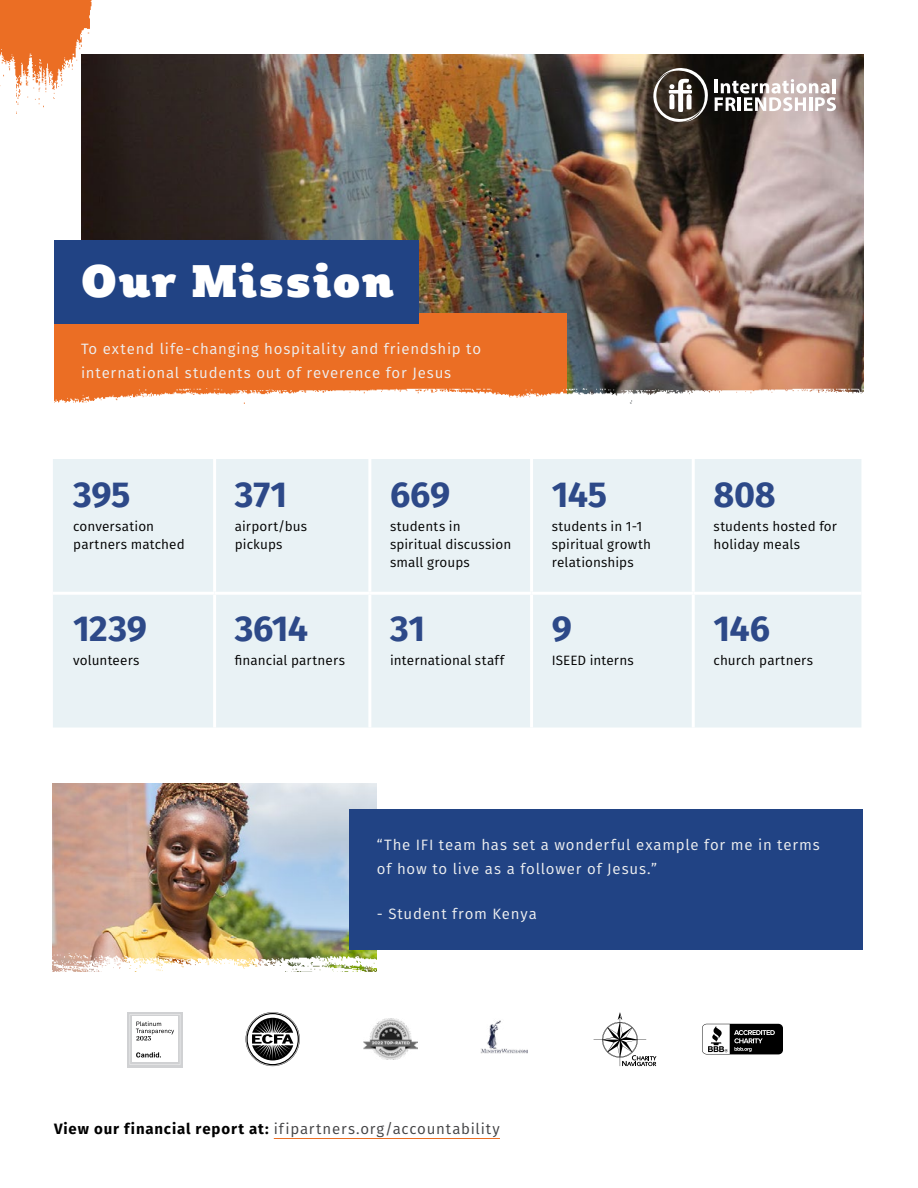
<style>
.page{position:relative;width:918px;height:1188px;background:#fff}
.page>*{position:absolute;margin:0;border:0;box-sizing:border-box;transform-origin:0 0}
.t1{font:45px "Plume Ad";letter-spacing:.055em;color:#fff}
.t2{font:700 36px "Fira Sans";letter-spacing:-.01em;color:#2d4988}
.t3{font:15px/24px "Fira Sans";letter-spacing:.055em;color:#eeeff0}
.t4{font:15px "Fira Sans";letter-spacing:.05em;color:#434345}
.t5{font:13.5px/18px "Fira Sans";letter-spacing:.01em;color:#000}
.s1{font-weight:700;color:#000}
</style>
<div class="page">
<img style="left:0;top:0;width:92px;height:114px">
<img style="left:81px;top:54px;width:783px;height:332px">
<div style="left:54px;top:313px;width:513px;height:96px;background:#eb6e24"></div>
<div style="left:54px;top:240px;width:364px;height:84px;background:#214384"></div>
<svg style="left:715px;top:79px;width:121px;height:32px"></svg>
<svg style="left:652px;top:67px;width:57px;height:55px"></svg>
<div style="left:53px;top:459px;width:808px;height:269px;background:#e9f2f5"></div>
<hr style="left:213px;top:459px;width:3px;height:133px;background:#fff">
<hr style="left:368px;top:459px;width:3px;height:133px;background:#fff">
<hr style="left:530px;top:459px;width:3px;height:133px;background:#fff">
<hr style="left:692px;top:459px;width:3px;height:133px;background:#fff">
<hr style="left:53px;top:592px;width:162px;height:3px;background:#fff">
<hr style="left:215px;top:592px;width:155px;height:3px;background:#fff">
<hr style="left:213px;top:595px;width:3px;height:133px;background:#fff">
<hr style="left:370px;top:592px;width:162px;height:3px;background:#fff">
<hr style="left:368px;top:595px;width:3px;height:133px;background:#fff">
<hr style="left:532px;top:592px;width:161px;height:3px;background:#fff">
<hr style="left:530px;top:595px;width:3px;height:133px;background:#fff">
<hr style="left:693px;top:592px;width:168px;height:3px;background:#fff">
<hr style="left:692px;top:595px;width:3px;height:133px;background:#fff">
<img style="left:53px;top:783px;width:324px;height:162px">
<div style="left:350px;top:809px;width:513px;height:96px;background:#214384"></div>
<div style="left:350px;top:878px;width:513px;height:72px;background:#214384"></div>
<img style="left:53px;top:945px;width:324px;height:27px">
<img style="left:54px;top:388px;width:305px;height:21px">
<img style="left:359px;top:386px;width:505px;height:23px">
<hr style="left:274px;top:1138px;width:226px;height:1px;background:#eb6e24">
<svg style="left:702px;top:1024px;width:81px;height:30px"></svg>
<svg style="left:246px;top:1012px;width:54px;height:54px"></svg>
<svg style="left:594px;top:1012px;width:63px;height:54px"></svg>
<img style="left:363px;top:1019px;width:54px;height:40px">
<img style="left:481px;top:1020px;width:47px;height:34px">
<div style="left:127px;top:1012px;width:56px;height:55px;background:linear-gradient(to bottom,#d7d8d9,#d7d8d9)"></div>
<svg style="left:130px;top:1014px;width:50px;height:51px"></svg>
<h1 class="t1" style="left:81px;top:252px;width:314px">Our Mission</h1>
<p class="t3" style="left:81px;top:336px;width:402px">To extend life-changing hospitality and friendship to international students out of reverence for Jesus</p>
<h2 class="t2" style="left:73px;top:464px;width:59px">395</h2>
<p class="t5" style="left:73px;top:517px;width:113px">conversation partners matched</p>
<h2 class="t2" style="left:73px;top:598px;width:75px">1239</h2>
<p class="t5" style="left:73px;top:651px;width:68px">volunteers</p>
<h2 class="t2" style="left:235px;top:464px;width:54px">371</h2>
<p class="t5" style="left:235px;top:517px;width:74px">airport/bus pickups</p>
<h2 class="t2" style="left:235px;top:598px;width:75px">3614</h2>
<p class="t5" style="left:235px;top:651px;width:112px">financial partners</p>
<h2 class="t2" style="left:390px;top:464px;width:62px">669</h2>
<p class="t5" style="left:390px;top:517px;width:123px">students in spiritual discussion small groups</p>
<h2 class="t2" style="left:390px;top:598px;width:37px">31</h2>
<p class="t5" style="left:390px;top:651px;width:116px">international staff</p>
<h2 class="t2" style="left:552px;top:464px;width:57px">145</h2>
<p class="t5" style="left:552px;top:517px;width:101px">students in 1-1 spiritual growth relationships</p>
<h2 class="t2" style="left:552px;top:598px;width:22px">9</h2>
<p class="t5" style="left:552px;top:651px;width:83px">ISEED interns</p>
<h2 class="t2" style="left:714px;top:464px;width:64px">808</h2>
<p class="t5" style="left:714px;top:517px;width:125px">students hosted for holiday meals</p>
<h2 class="t2" style="left:714px;top:598px;width:58px">146</h2>
<p class="t5" style="left:714px;top:651px;width:101px">church partners</p>
<p class="t3" style="left:377px;top:833px;width:444px">“The IFI team has set a wonderful example for me in terms of how to live as a follower of Jesus.”</p>
<p class="t3" style="left:377px;top:901px;width:161px">- Student from Kenya</p>
<p class="t4" style="left:54px;top:1118px;width:447px"><span class="s1">View our financial report at:</span> ifipartners.org/accountability</p>
</div>
